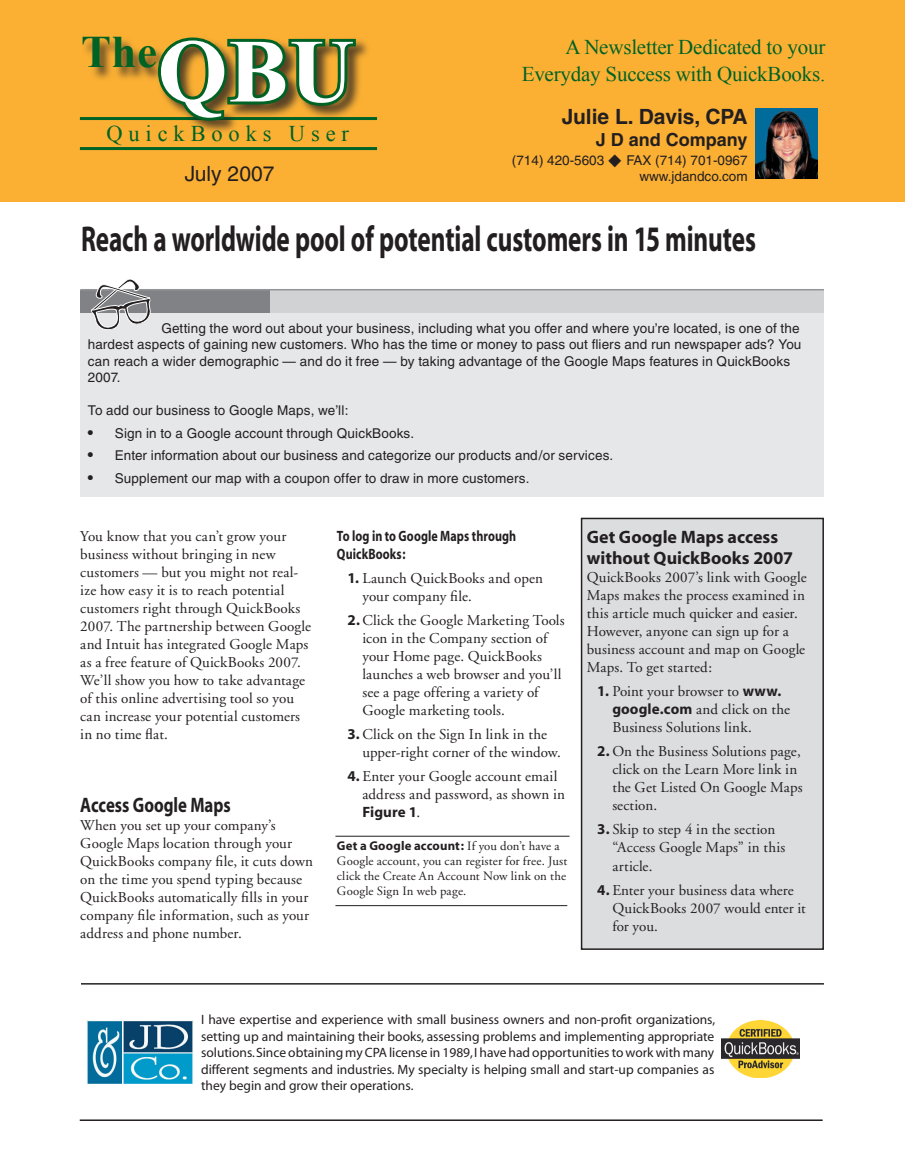
<style>
.page{position:relative;width:905px;height:1175px;background:#fff}
.page>*{position:absolute;margin:0;border:0;box-sizing:border-box;transform-origin:0 0}
.t1{font:700 45px "Times New Roman";color:#006224}
.t2{font:700 36px "Myriad";letter-spacing:-.005em;color:#231f20;scale:.7 1}
.t3{font:22.5px "Times New Roman";letter-spacing:.26em;color:#006224}
.t4{font:21px/27px "Times New Roman";letter-spacing:-.01em;color:#006224;text-align:right}
.head1{font:700 21px "Myriad";color:#231f20;scale:.8 1}
.t5{font:700 21px "Helvetica";color:#231f20}
.t6{font:21px "Helvetica";color:#231f20}
.infobox_head{font:700 18px/21px "Myriad";color:#231f20}
.t7{font:700 18px "Helvetica";color:#231f20}
.firstpara{font:15px/18px "Adobe Garamond";letter-spacing:.01em;color:#231f20}
.listnum{font:15px/18px "Adobe Garamond";letter-spacing:.01em;color:#231f20}
.listhead{font:700 15px/18px "Myriad";letter-spacing:.005em;color:#231f20;scale:.8 1}
.intropara{font:13.5px/16.5px "Helvetica";letter-spacing:.01em;color:#231f20}
.t8{font:13.5px/16.5px "Myriad";color:#231f20;text-align:justify}
.introbul{font:13.5px "Helvetica";letter-spacing:.01em;color:#231f20}
.inlinereg{font:12.75px/15px "Adobe Garamond";letter-spacing:.015em;color:#231f20}
.s1{font-size:90px;color:#fff}
.s2{font-weight:700;font-size:15px}
.s3{font-family:"Myriad";font-weight:700}
</style>
<div class="page">
<div style="left:0;top:0;width:904px;height:201px;background:#fbb034"></div>
<hr style="left:80px;top:117px;width:297px;height:3px;background:#006224">
<hr style="left:80px;top:147px;width:297px;height:3px;background:#006224">
<div style="left:81px;top:35px;width:290px;height:100px;background:#231f20;opacity:.75"></div>
<svg style="left:155px;top:35px;width:204px;height:90px"></svg>
<div style="left:80px;top:303px;width:744px;height:38px;background:#e6e7e9"></div>
<div style="left:80px;top:290px;width:743px;height:23px;background:#d1d2d4"></div>
<div style="left:80px;top:314px;width:744px;height:183px;background:#e6e7e9"></div>
<div style="left:80px;top:290px;width:190px;height:23px;background:#808285"></div>
<hr style="left:80px;top:289px;width:744px;height:1px;background:#939598">
<svg style="left:91px;top:279px;width:60px;height:51px"></svg>
<hr style="left:335px;top:836px;width:234px;height:1px;background:#231f20">
<hr style="left:335px;top:905px;width:232px;height:1px;background:#231f20">
<div style="left:581px;top:518px;width:242px;height:431px;background:#dcdddf"></div>
<div style="left:580px;top:518px;width:244px;height:432px;border:2px solid #231f20"></div>
<hr style="left:81px;top:983px;width:743px;height:1px;background:#231f20">
<hr style="left:80px;top:1119px;width:742px;height:1px;background:#231f20">
<img style="left:721px;top:1020px;width:78px;height:57px">
<img style="left:87px;top:1020px;width:107px;height:64px">
<img style="left:755px;top:108px;width:62px;height:70px">
<p class="t1" style="left:81px;top:21px;width:275px">The<span class="s1">QBU</span></p>
<p class="t4" style="left:521px;top:33px;width:305px">A Newsletter Dedicated to your<br>Everyday Success with QuickBooks.</p>
<p class="t5" style="left:562px;top:104px;width:187px">Julie L. Davis, CPA</p>
<p class="t7" style="left:596px;top:128px;width:153px">J D and Company</p>
<p class="intropara" style="left:512px;top:152px;width:237px">(714) 420-5603 ◆ FAX (714) 701-0967</p>
<p class="intropara" style="left:639px;top:168px;width:110px">www.jdandco.com</p>
<p class="t3" style="left:106px;top:118px;width:244px">QuickBooks User</p>
<p class="t6" style="left:185px;top:161px;width:91px">July 2007</p>
<p class="t2" style="left:81px;top:221px;width:965px">Reach a worldwide pool of potential customers in 15 minutes</p>
<p class="intropara" style="left:88px;top:319px;width:715px;text-indent:74px">Getting the word out about your business, including what you offer and where you’re located, is one of the hardest aspects of gaining new customers. Who has the time or money to pass out fliers and run newspaper ads? You can reach a wider demographic — and do it free — by taking advantage of the Google Maps features in QuickBooks 2007.</p>
<p class="intropara" style="left:88px;top:402px;width:262px">To add our business to Google Maps, we’ll:</p>
<p class="introbul" style="left:88px;top:425px;width:328px"><span class="s2">•</span> Sign in to a Google account through QuickBooks.</p>
<p class="introbul" style="left:88px;top:447px;width:527px"><span class="s2">•</span> Enter information about our business and categorize our products and/or services.</p>
<p class="introbul" style="left:88px;top:470px;width:443px"><span class="s2">•</span> Supplement our map with a coupon offer to draw in more customers.</p>
<p class="firstpara" style="left:80px;top:527px;width:232px">You know that you can’t grow your business without bringing in new customers — but you might not real&shy;ize how easy it is to reach potential customers right through QuickBooks 2007. The partnership between Google and Intuit has integrated Google Maps as a free feature of QuickBooks 2007.<br>We’ll show you how to take advantage of this online advertising tool so you can increase your potential customers in no time flat.</p>
<p class="head1" style="left:80px;top:794px;width:189px">Access Google Maps</p>
<p class="firstpara" style="left:80px;top:817px;width:234px">When you set up your company’s Google Maps location through your QuickBooks company file, it cuts down on the time you spend typing because QuickBooks automatically fills in your company file information, such as your address and phone number.</p>
<p class="listhead" style="left:337px;top:527px;width:226px">To log in to Google Maps through<br>QuickBooks:</p>
<p class="listnum" style="left:362px;top:569px;width:182px;text-indent:-15px"><span class="s3">1.</span> Launch QuickBooks and open your company file.</p>
<p class="listnum" style="left:362px;top:611px;width:204px;text-indent:-15px"><span class="s3">2.</span>Click the Google Marketing Tools icon in the Company section of your Home page. QuickBooks launches a web browser and you’ll see a page offering a variety of<br>Google marketing tools.</p>
<p class="listnum" style="left:362px;top:725px;width:200px;text-indent:-15px"><span class="s3">3.</span> Click on the Sign In link in the upper-right corner of the window.</p>
<p class="listnum" style="left:362px;top:767px;width:204px;text-indent:-15px"><span class="s3">4.</span> Enter your Google account email address and password, as shown in<br><span class="s3">Figure 1</span>.</p>
<p class="inlinereg" style="left:337px;top:839px;width:232px"><span class="s3">Get a Google account:</span> If you don’t have a Google account, you can register for free. Just click the Create An Account Now link on the Google Sign In web page.</p>
<p class="infobox_head" style="left:586px;top:527px;width:208px">Get Google Maps access without QuickBooks 2007</p>
<p class="firstpara" style="left:586px;top:569px;width:221px">QuickBooks 2007’s link with Google<br>Maps makes the process examined in this article much quicker and easier.<br>However, anyone can sign up for a business account and map on Google<br>Maps. To get started:</p>
<p class="listnum" style="left:612px;top:683px;width:179px;text-indent:-15px"><span class="s3">1.</span> Point your browser to <span class="s3">www. google.com</span> and click on the<br>Business Solutions link.</p>
<p class="listnum" style="left:612px;top:743px;width:192px;text-indent:-15px"><span class="s3">2.</span> On the Business Solutions page, click on the Learn More link in the Get Listed On Google Maps section.</p>
<p class="listnum" style="left:612px;top:821px;width:174px;text-indent:-15px"><span class="s3">3.</span> Skip to step 4 in the section “Access Google Maps” in this article.</p>
<p class="listnum" style="left:612px;top:881px;width:195px;text-indent:-15px"><span class="s3">4.</span> Enter your business data where<br>QuickBooks 2007 would enter it for you.</p>
<p class="t8" style="left:201px;top:1012px;width:515px">I have expertise and experience with small business owners and non-profit organizations, setting up and maintaining their books, assessing problems and implementing appropriate solutions. Since obtaining my CPA license in 1989, I have had opportunities to work with many different segments and industries. My specialty is helping small and start-up companies as they begin and grow their operations.</p>
</div>
